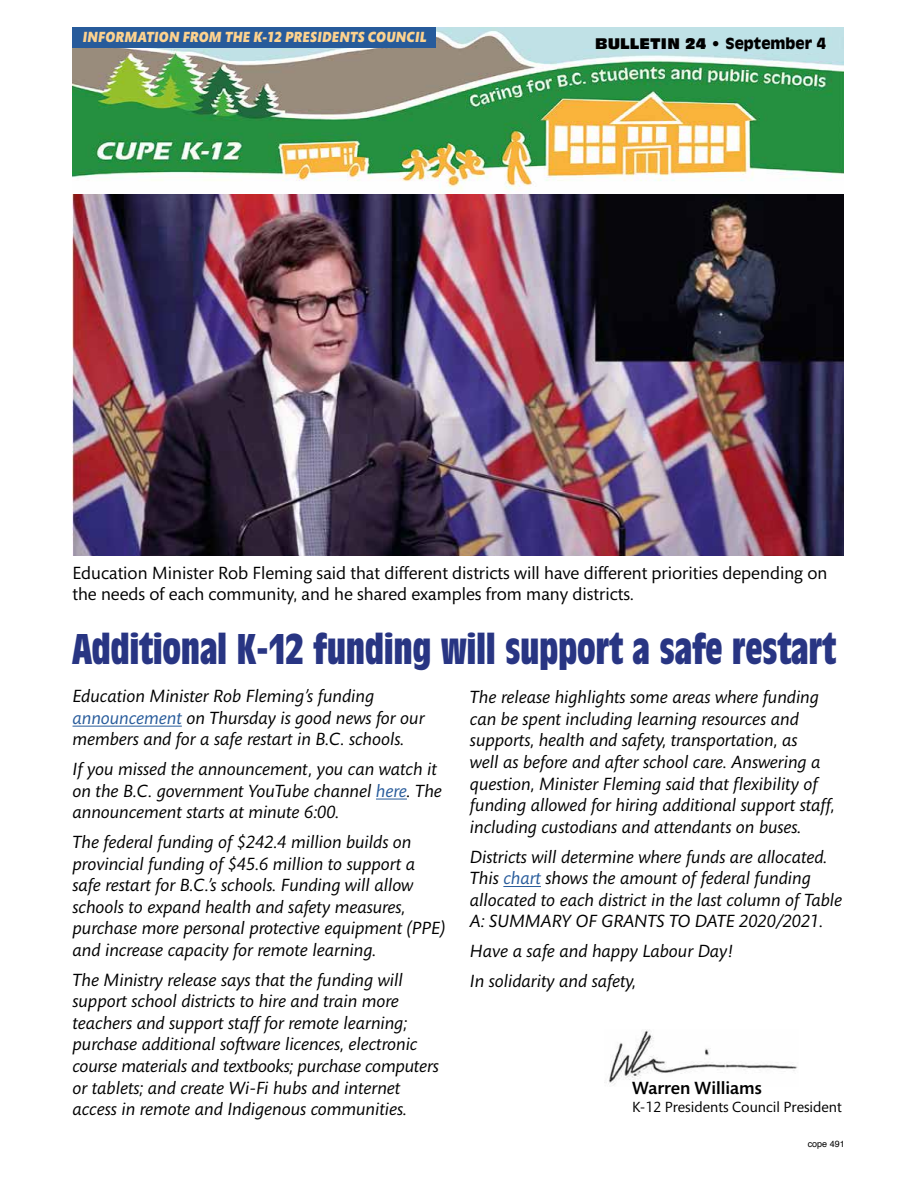
<style>
.page{position:relative;width:918px;height:1188px;background:#fff}
.page>*{position:absolute;margin:0;border:0;box-sizing:border-box;transform-origin:0 0}
.t1{font:700 condensed 42px "Antique Olive Std";letter-spacing:-.01em;color:#283583}
.t2{font:italic 18px/21.6px "Mundo Sans Std";color:#000}
.t3{font:18px/21.6px "Mundo Sans Std";color:#000}
.t4{font:500 18px "Mundo Sans Std";color:#000}
.t5{font:italic 900 15px "Mundo Sans Std";letter-spacing:.015em;color:#fdd28e;scale:.9 1}
.t6{font:15px "Mundo Sans Std";color:#000}
.t7{font:15px "Antique Olive Std Compact";color:#000}
.t8{font:9px "Helvetica";color:#000}
.s1{font-family:"Antique Olive Std";font-weight:900}
.s2{color:#275b9b}
</style>
<div class="page">
<img style="left:73px;top:28px;width:771px;height:527px">
<div style="left:73px;top:27px;width:363px;height:21px;background:#275b9b"></div>
<div style="left:711px;top:28px;width:115px;height:25px;background:#bee2e7"></div>
<hr style="left:73px;top:726px;width:109px;height:1px;background:#275b9b">
<hr style="left:376px;top:799px;width:31px;height:1px;background:#275b9b">
<hr style="left:503px;top:886px;width:38px;height:1px;background:#275b9b">
<img style="left:609px;top:1030px;width:189px;height:55px">
<p class="t5" style="left:83px;top:29px;width:383px">INFORMATION FROM THE K-12 PRESIDENTS COUNCIL</p>
<p class="t7" style="left:595px;top:35px;width:232px">BULLETIN 24 • <span class="s1">September 4</span></p>
<p class="t3" style="left:73px;top:562px;width:756px">Education Minister Rob Fleming said that different districts will have different priorities depending on the needs of each community, and he shared examples from many districts.</p>
<h1 class="t1" style="left:73px;top:626px;width:765px">Additional K-12 funding will support a safe restart</h1>
<p class="t2" style="left:73px;top:686px;width:353px">Education Minister Rob Fleming’s funding <span class="s2">announcement</span> on Thursday is good news for our members and for a safe restart in B.C. schools.</p>
<p class="t2" style="left:73px;top:759px;width:371px">If you missed the announcement, you can watch it on the B.C. government YouTube channel <span class="s2">here</span>. The announcement starts at minute 6:00.</p>
<p class="t2" style="left:73px;top:832px;width:374px">The federal funding of $242.4 million builds on provincial funding of $45.6 million to support a safe restart for B.C.’s schools. Funding will allow schools to expand health and safety measures, purchase more personal protective equipment (PPE) and increase capacity for remote learning.</p>
<p class="t2" style="left:73px;top:969px;width:368px">The Ministry release says that the funding will support school districts to hire and train more teachers and support staff for remote learning; purchase additional software licences, electronic course materials and textbooks; purchase computers or tablets; and create Wi-Fi hubs and internet access in remote and Indigenous communities.</p>
<p class="t2" style="left:470px;top:687px;width:366px">The release highlights some areas where funding can be spent including learning resources and supports, health and safety, transportation, as<br>well as before and after school care. Answering a question, Minister Fleming said that flexibility of funding allowed for hiring additional support staff, including custodians and attendants on buses.</p>
<p class="t2" style="left:470px;top:846px;width:374px">Districts will determine where funds are allocated.<br>This <span class="s2">chart</span> shows the amount of federal funding allocated to each district in the last column of Table A: SUMMARY OF GRANTS TO DATE 2020/2021.</p>
<p class="t2" style="left:470px;top:937px;width:265px;line-height:29.7px">Have a safe and happy Labour Day!<br>In solidarity and safety,</p>
<p class="t4" style="left:632px;top:1078px;width:131px">Warren Williams</p>
<p class="t6" style="left:632px;top:1099px;width:211px">K-12 Presidents Council President</p>
<p class="t8" style="left:808px;top:1137px;width:39px">cope 491</p>
</div>
